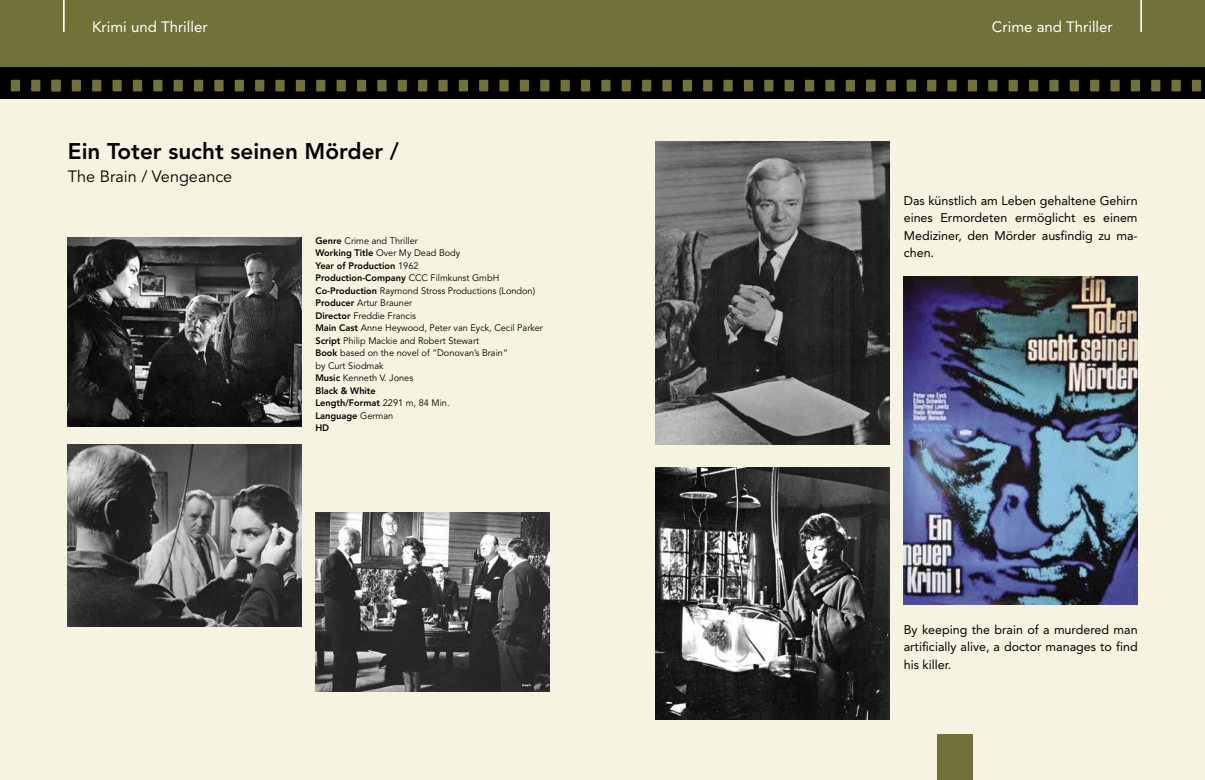
<style>
.page{position:relative;width:1205px;height:780px;background:#fff}
.page>*{position:absolute;margin:0;border:0;box-sizing:border-box;transform-origin:0 0}
.t1{font:800 22.5px "Avenir";color:#000}
.t2{font:16.25px "Avenir LT Pro";color:#000}
.t3{font:15px "Avenir";color:#fff}
.t4{font:12.5px/17.5px "Avenir";color:#000;text-align:justify}
.t5{font:9.38px/12.5px "Avenir LT Pro";color:#000}
.t6{font:800 9.38px/12.5px "Avenir";color:#000}
.s1{font-family:"Avenir";font-weight:800}
.s2{font-family:"Avenir LT Pro";font-weight:400}
</style>
<div class="page">
<div style="left:0;top:99px;width:1205px;height:681px;background:#f6f4e0"></div>
<div style="left:0;top:0;width:1205px;height:67px;background:#707239"></div>
<div style="left:0;top:67px;width:1205px;height:32px;background:#000"></div>
<hr style="left:63px;top:0;width:1px;height:32px;background:#fff">
<hr style="left:1140px;top:0;width:2px;height:32px;background:#fff">
<div style="left:937px;top:733px;width:36px;height:47px;background:#707239"></div>
<div style="left:72px;top:80px;width:9px;height:11px;background:#707239"></div>
<div style="left:92px;top:80px;width:9px;height:11px;background:#707239"></div>
<div style="left:11px;top:80px;width:9px;height:11px;background:#707239"></div>
<div style="left:31px;top:80px;width:9px;height:11px;background:#707239"></div>
<div style="left:52px;top:80px;width:9px;height:11px;background:#707239"></div>
<div style="left:112px;top:80px;width:10px;height:11px;background:#707239"></div>
<div style="left:133px;top:80px;width:9px;height:11px;background:#707239"></div>
<div style="left:153px;top:80px;width:9px;height:11px;background:#707239"></div>
<div style="left:174px;top:80px;width:9px;height:11px;background:#707239"></div>
<div style="left:194px;top:80px;width:9px;height:11px;background:#707239"></div>
<div style="left:214px;top:80px;width:10px;height:11px;background:#707239"></div>
<div style="left:235px;top:80px;width:9px;height:11px;background:#707239"></div>
<div style="left:255px;top:80px;width:9px;height:11px;background:#707239"></div>
<div style="left:275px;top:80px;width:10px;height:11px;background:#707239"></div>
<div style="left:296px;top:80px;width:9px;height:11px;background:#707239"></div>
<div style="left:316px;top:80px;width:9px;height:11px;background:#707239"></div>
<div style="left:336px;top:80px;width:10px;height:11px;background:#707239"></div>
<div style="left:357px;top:80px;width:9px;height:11px;background:#707239"></div>
<div style="left:377px;top:80px;width:9px;height:11px;background:#707239"></div>
<div style="left:398px;top:80px;width:9px;height:11px;background:#707239"></div>
<div style="left:418px;top:80px;width:9px;height:11px;background:#707239"></div>
<div style="left:438px;top:80px;width:10px;height:11px;background:#707239"></div>
<div style="left:459px;top:80px;width:9px;height:11px;background:#707239"></div>
<div style="left:927px;top:80px;width:9px;height:11px;background:#707239"></div>
<div style="left:947px;top:80px;width:9px;height:11px;background:#707239"></div>
<div style="left:886px;top:80px;width:10px;height:11px;background:#707239"></div>
<div style="left:907px;top:80px;width:9px;height:11px;background:#707239"></div>
<div style="left:968px;top:80px;width:9px;height:11px;background:#707239"></div>
<div style="left:988px;top:80px;width:9px;height:11px;background:#707239"></div>
<div style="left:1008px;top:80px;width:10px;height:11px;background:#707239"></div>
<div style="left:1029px;top:80px;width:9px;height:11px;background:#707239"></div>
<div style="left:1049px;top:80px;width:9px;height:11px;background:#707239"></div>
<div style="left:1069px;top:80px;width:10px;height:11px;background:#707239"></div>
<div style="left:1090px;top:80px;width:9px;height:11px;background:#707239"></div>
<div style="left:1110px;top:80px;width:9px;height:11px;background:#707239"></div>
<div style="left:1131px;top:80px;width:9px;height:11px;background:#707239"></div>
<div style="left:1151px;top:80px;width:9px;height:11px;background:#707239"></div>
<div style="left:1171px;top:80px;width:10px;height:11px;background:#707239"></div>
<div style="left:1192px;top:80px;width:9px;height:11px;background:#707239"></div>
<div style="left:479px;top:80px;width:9px;height:11px;background:#707239"></div>
<div style="left:499px;top:80px;width:10px;height:11px;background:#707239"></div>
<div style="left:520px;top:80px;width:9px;height:11px;background:#707239"></div>
<div style="left:540px;top:80px;width:9px;height:11px;background:#707239"></div>
<div style="left:560px;top:80px;width:10px;height:11px;background:#707239"></div>
<div style="left:581px;top:80px;width:9px;height:11px;background:#707239"></div>
<div style="left:601px;top:80px;width:9px;height:11px;background:#707239"></div>
<div style="left:622px;top:80px;width:9px;height:11px;background:#707239"></div>
<div style="left:642px;top:80px;width:9px;height:11px;background:#707239"></div>
<div style="left:662px;top:80px;width:10px;height:11px;background:#707239"></div>
<div style="left:683px;top:80px;width:9px;height:11px;background:#707239"></div>
<div style="left:703px;top:80px;width:9px;height:11px;background:#707239"></div>
<div style="left:723px;top:80px;width:10px;height:11px;background:#707239"></div>
<div style="left:744px;top:80px;width:9px;height:11px;background:#707239"></div>
<div style="left:764px;top:80px;width:9px;height:11px;background:#707239"></div>
<div style="left:784px;top:80px;width:10px;height:11px;background:#707239"></div>
<div style="left:805px;top:80px;width:9px;height:11px;background:#707239"></div>
<div style="left:825px;top:80px;width:9px;height:11px;background:#707239"></div>
<div style="left:846px;top:80px;width:9px;height:11px;background:#707239"></div>
<div style="left:866px;top:80px;width:9px;height:11px;background:#707239"></div>
<img style="left:315px;top:512px;width:234px;height:179px">
<img style="left:67px;top:445px;width:234px;height:181px">
<img style="left:67px;top:237px;width:234px;height:189px">
<img style="left:656px;top:142px;width:233px;height:302px">
<img style="left:656px;top:467px;width:233px;height:252px">
<img style="left:904px;top:276px;width:233px;height:328px">
<h3 class="t3" style="left:92px;top:18px;width:117px">Krimi und Thriller</h3>
<h3 class="t3" style="left:992px;top:18px;width:122px">Crime and Thriller</h3>
<h1 class="t1" style="left:68px;top:138px;width:332px">Ein Toter sucht seinen Mörder /</h1>
<h2 class="t2" style="left:68px;top:167px;width:166px">The Brain / Vengeance</h2>
<p class="t5" style="left:315px;top:234px;width:146px"><span class="s1">Genre</span> Crime and Thriller<br><span class="s1">Working Title</span> Over My Dead Body</p>
<p class="t6" style="left:315px;top:259px;width:185px">Year of Production <span class="s2">1962<br></span>Production-Company <span class="s2">CCC Filmkunst GmbH</span></p>
<p class="t5" style="left:315px;top:284px;width:229px"><span class="s1">Co-Production</span> Raymond Stross Productions (London)<br><span class="s1">Producer</span> Artur Brauner<br><span class="s1">Director</span> Freddie Francis<br><span class="s1">Main Cast</span> Anne Heywood, Peter van Eyck, Cecil Parker <span class="s1">Script</span> Philip Mackie and Robert Stewart<br><span class="s1">Book</span> based on the novel of “Donovan’s Brain“<br>by Curt Siodmak<br><span class="s1">Music</span> Kenneth V. Jones</p>
<p class="t6" style="left:315px;top:384px;width:136px">Black &amp; White<br>Length/Format <span class="s2">2291 m, 84 Min.<br></span>Language <span class="s2">German<br></span>HD</p>
<h3 class="t4" style="left:904px;top:191px;width:235px">Das künstlich am Leben gehaltene Gehirn eines Ermordeten ermöglicht es einem Mediziner, den Mörder ausfindig zu ma&shy;chen.</h3>
<h3 class="t4" style="left:904px;top:620px;width:235px">By keeping the brain of a murdered man artificially alive, a doctor manages to find his killer.</h3>
</div>
